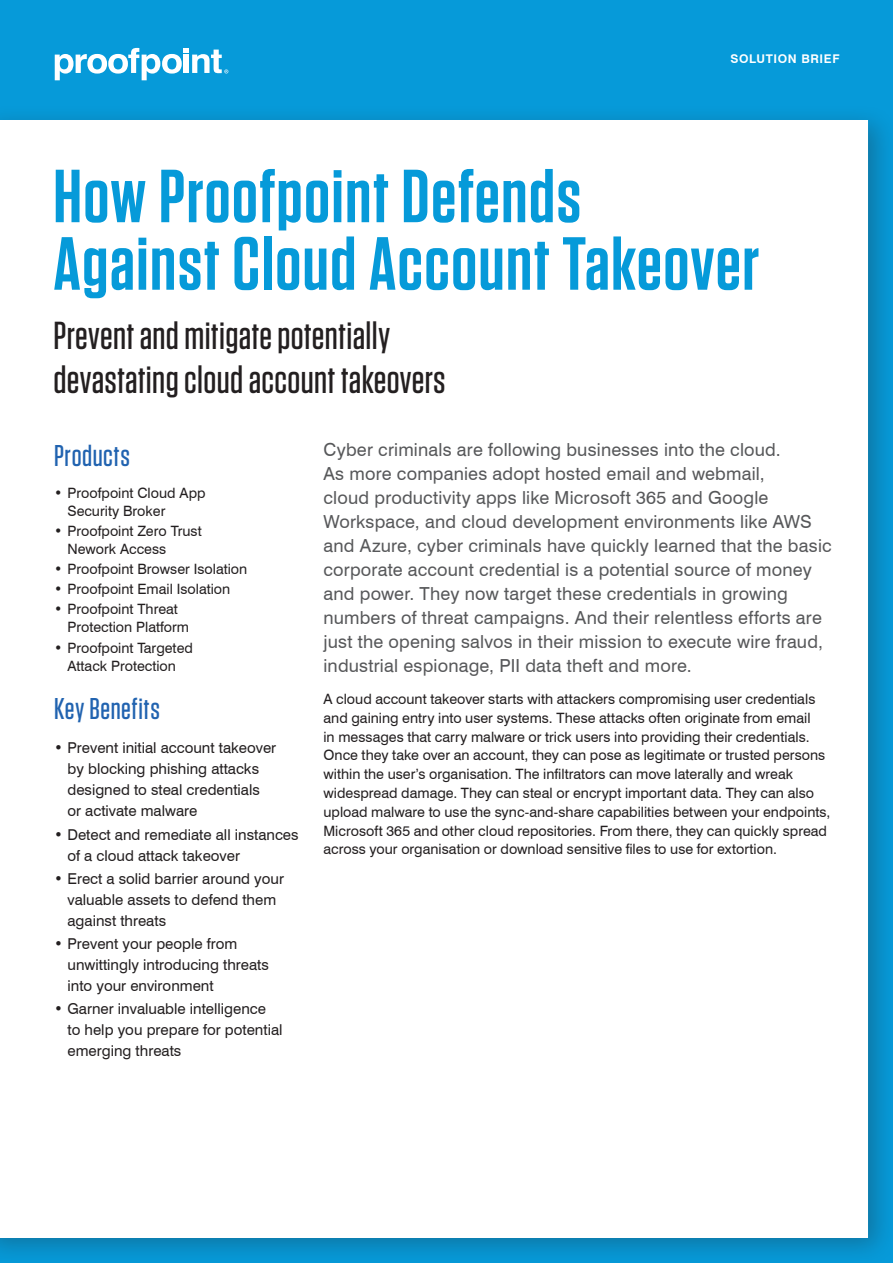
<style>
.page{position:relative;width:893px;height:1263px;background:#fff}
.page>*{position:absolute;margin:0;border:0;box-sizing:border-box;transform-origin:0 0}
.t1{font:600 75px/67.5px "Tungsten";letter-spacing:.02em;color:#069ad9}
.t2{font:500 39px/43.5px "Tungsten";letter-spacing:.01em;color:#231f20}
.t3{font:500 30px "Tungsten";letter-spacing:.02em;color:#2163b0}
.t4{font:18px/24px "Swiss 721 BT";letter-spacing:.01em;color:#57585a}
.t5{font:15px/21px "Swiss 721 BT";color:#231f20}
.t6{font:14.25px/18.8px "Swiss 721 BT";color:#231f20}
.t7{font:700 12px "Swiss 721 BT";letter-spacing:.05em;color:#fff}
</style>
<div class="page">
<div style="left:0;top:0;width:893px;height:104px;background:#069ad9"></div>
<div style="left:0;top:104px;width:893px;height:1159px;background:#231f20;opacity:.3"></div>
<div style="left:0;top:120px;width:868px;height:1117px;background:#fff"></div>
<svg style="left:55px;top:48px;width:173px;height:32px"></svg>
<p class="t7" style="left:731px;top:52px;width:110px">SOLUTION BRIEF</p>
<h1 class="t1" style="left:53px;top:164px;width:707px">How Proofpoint Defends<br>Against Cloud Account Takeover</h1>
<h2 class="t2" style="left:53px;top:315px;width:394px">Prevent and mitigate potentially devastating cloud account takeovers</h2>
<h3 class="t3" style="left:54px;top:440px;width:77px">Products</h3>
<p class="t6" style="left:68px;top:484px;width:140px;line-height:18px;text-indent:-13px">• Proofpoint Cloud App<br>Security Broker</p>
<p class="t6" style="left:68px;top:522px;width:136px;line-height:18px;text-indent:-13px">• Proofpoint Zero Trust<br>Nework Access</p>
<p class="t6" style="left:54px;top:559px;width:195px">• Proofpoint Browser Isolation</p>
<p class="t6" style="left:54px;top:580px;width:178px">• Proofpoint Email Isolation</p>
<p class="t6" style="left:68px;top:600px;width:123px;line-height:18px;text-indent:-13px">• Proofpoint Threat<br>Protection Platform</p>
<p class="t6" style="left:54px;top:638px;width:140px;line-height:18px;text-align:center">• Proofpoint Targeted<br>Attack Protection</p>
<h3 class="t3" style="left:54px;top:693px;width:107px">Key Benefits</h3>
<p class="t5" style="left:68px;top:737px;width:210px;text-indent:-14px">• Prevent initial account takeover by blocking phishing attacks designed to steal credentials or activate malware</p>
<p class="t5" style="left:68px;top:824px;width:233px;text-indent:-14px">• Detect and remediate all instances of a cloud attack takeover</p>
<p class="t5" style="left:68px;top:868px;width:218px;text-indent:-14px">• Erect a solid barrier around your valuable assets to defend them against threats</p>
<p class="t5" style="left:68px;top:933px;width:203px;text-indent:-14px">• Prevent your people from unwittingly introducing threats into your environment</p>
<p class="t5" style="left:68px;top:998px;width:217px;text-indent:-14px">• Garner invaluable intelligence to help you prepare for potential emerging threats</p>
<p class="t4" style="left:323px;top:437px;width:510px">Cyber criminals are following businesses into the cloud.<br>As more companies adopt hosted email and webmail,<br>cloud productivity apps like Microsoft 365 and Google Workspace, and cloud development environments like AWS and Azure, cyber criminals have quickly learned that the basic corporate account credential is a potential source of money and power. They now target these credentials in growing numbers of threat campaigns. And their relentless efforts are just the opening salvos in their mission to execute wire fraud, industrial espionage, PII data theft and more.</p>
<p class="t6" style="left:323px;top:690px;width:508px">A cloud account takeover starts with attackers compromising user credentials and gaining entry into user systems. These attacks often originate from email<br>in messages that carry malware or trick users into providing their credentials.<br>Once they take over an account, they can pose as legitimate or trusted persons within the user’s organisation. The infiltrators can move laterally and wreak widespread damage. They can steal or encrypt important data. They can also upload malware to use the sync-and-share capabilities between your endpoints, Microsoft 365 and other cloud repositories. From there, they can quickly spread across your organisation or download sensitive files to use for extortion.</p>
</div>
